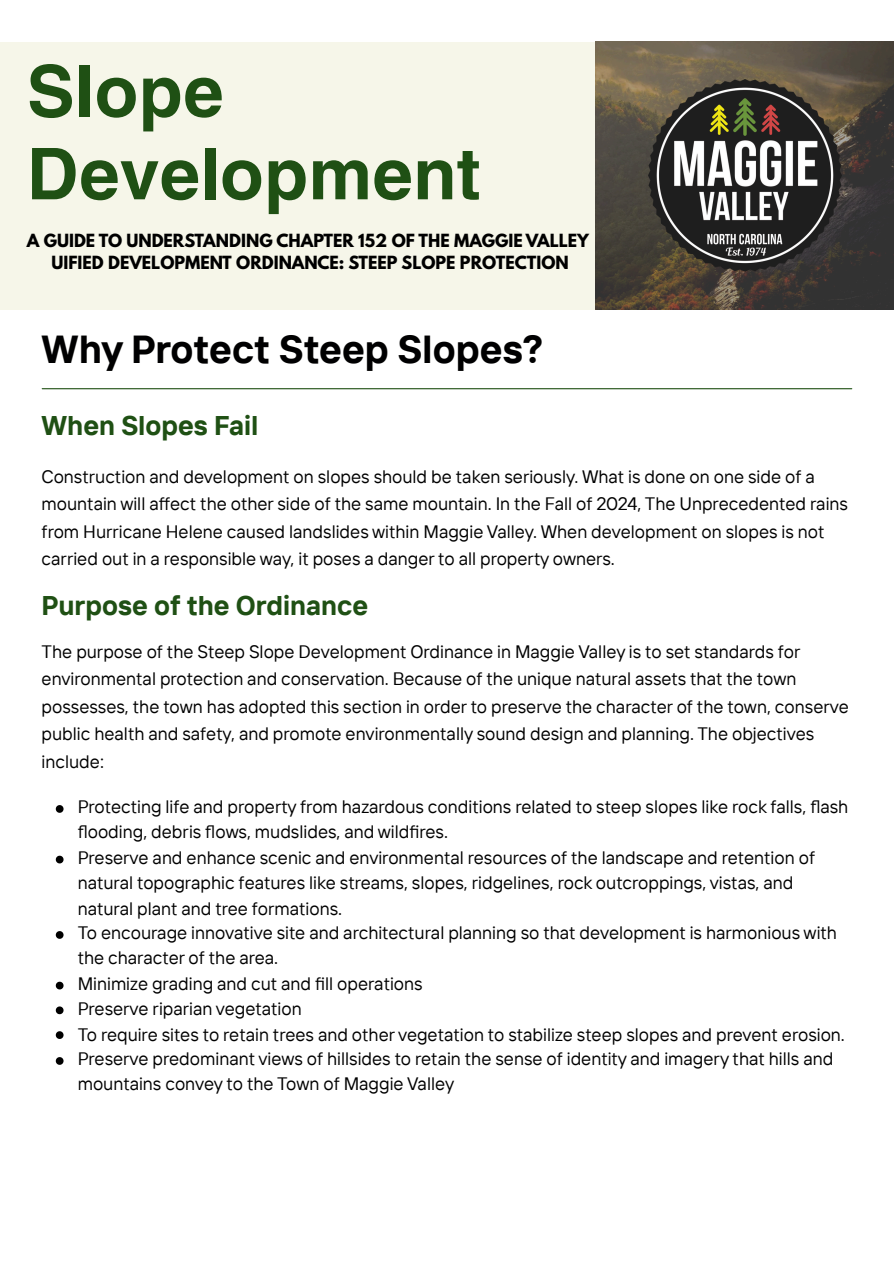
<style>
.page{position:relative;width:894px;height:1263px;background:#fff}
.page>*{position:absolute;margin:0;border:0;box-sizing:border-box;transform-origin:0 0}
.t1{font:700 71.4px "Helvetica World";color:#1f5014}
.t2{font:700 39px "TT Interphases";color:#000001}
.t3{font:700 27px "TT Interphases";color:#1f5014}
.t4{font:18px/27.6px "TT Interphases";color:#000}
.t5{font:18px/27.3px "TT Interphases";color:#000001}
.t6{font:700 16.05px "League Spartan";color:#000}
</style>
<div class="page">
<svg style="left:56px;top:805px;width:7px;height:8px"></svg>
<svg style="left:56px;top:856px;width:7px;height:7px"></svg>
<svg style="left:56px;top:931px;width:7px;height:8px"></svg>
<svg style="left:56px;top:982px;width:7px;height:7px"></svg>
<svg style="left:56px;top:1006px;width:7px;height:8px"></svg>
<svg style="left:56px;top:1031px;width:7px;height:8px"></svg>
<svg style="left:56px;top:1057px;width:7px;height:8px"></svg>
<div style="left:0;top:42px;width:893px;height:267px;background:#f6f6e9"></div>
<img style="left:595px;top:42px;width:298px;height:267px">
<img style="left:648px;top:79px;width:192px;height:193px">
<hr style="left:42px;top:388px;width:809px;height:1px;background:#1f5014">
<p class="t1" style="left:27px;top:33px;width:198px">Slope</p>
<p class="t1" style="left:27px;top:116px;width:455px">Development</p>
<p class="t6" style="left:27px;top:233px;width:563px">A GUIDE TO UNDERSTANDING CHAPTER 152 OF THE MAGGIE VALLEY</p>
<p class="t6" style="left:52px;top:255px;width:518px">UIFIED DEVELOPMENT ORDINANCE: STEEP SLOPE PROTECTION</p>
<h1 class="t2" style="left:42px;top:324px;width:503px">Why Protect Steep Slopes?</h1>
<h2 class="t3" style="left:42px;top:408px;width:218px">When Slopes Fail</h2>
<p class="t5" style="left:42px;top:462px;width:807px">Construction and development on slopes should be taken seriously. What is done on one side of a mountain will affect the other side of the same mountain. In the Fall of 2024, The Unprecedented rains from Hurricane Helene caused landslides within Maggie Valley. When development on slopes is not carried out in a responsible way, it poses a danger to all property owners.</p>
<h2 class="t3" style="left:42px;top:588px;width:328px">Purpose of the Ordinance</h2>
<p class="t4" style="left:42px;top:638px;width:808px">The purpose of the Steep Slope Development Ordinance in Maggie Valley is to set standards for environmental protection and conservation. Because of the unique natural assets that the town possesses, the town has adopted this section in order to preserve the character of the town, conserve public health and safety, and promote environmentally sound design and planning. The objectives include:</p>
<p class="t4" style="left:78px;top:794px;width:772px;line-height:24.8px">Protecting life and property from hazardous conditions related to steep slopes like rock falls, flash flooding, debris flows, mudslides, and wildfires.</p>
<p class="t4" style="left:78px;top:845px;width:738px;line-height:25.3px">Preserve and enhance scenic and environmental resources of the landscape and retention of natural topographic features like streams, slopes, ridgelines, rock outcroppings, vistas, and natural plant and tree formations.</p>
<p class="t4" style="left:78px;top:920px;width:760px;line-height:24.8px">To encourage innovative site and architectural planning so that development is harmonious with the character of the area.</p>
<p class="t4" style="left:78px;top:969px;width:346px">Minimize grading and cut and fill operations</p>
<p class="t4" style="left:78px;top:994px;width:225px">Preserve riparian vegetation</p>
<p class="t4" style="left:78px;top:1020px;width:768px">To require sites to retain trees and other vegetation to stabilize steep slopes and prevent erosion.</p>
<p class="t4" style="left:78px;top:1046px;width:757px;line-height:24.8px">Preserve predominant views of hillsides to retain the sense of identity and imagery that hills and mountains convey to the Town of Maggie Valley</p>
</div>
